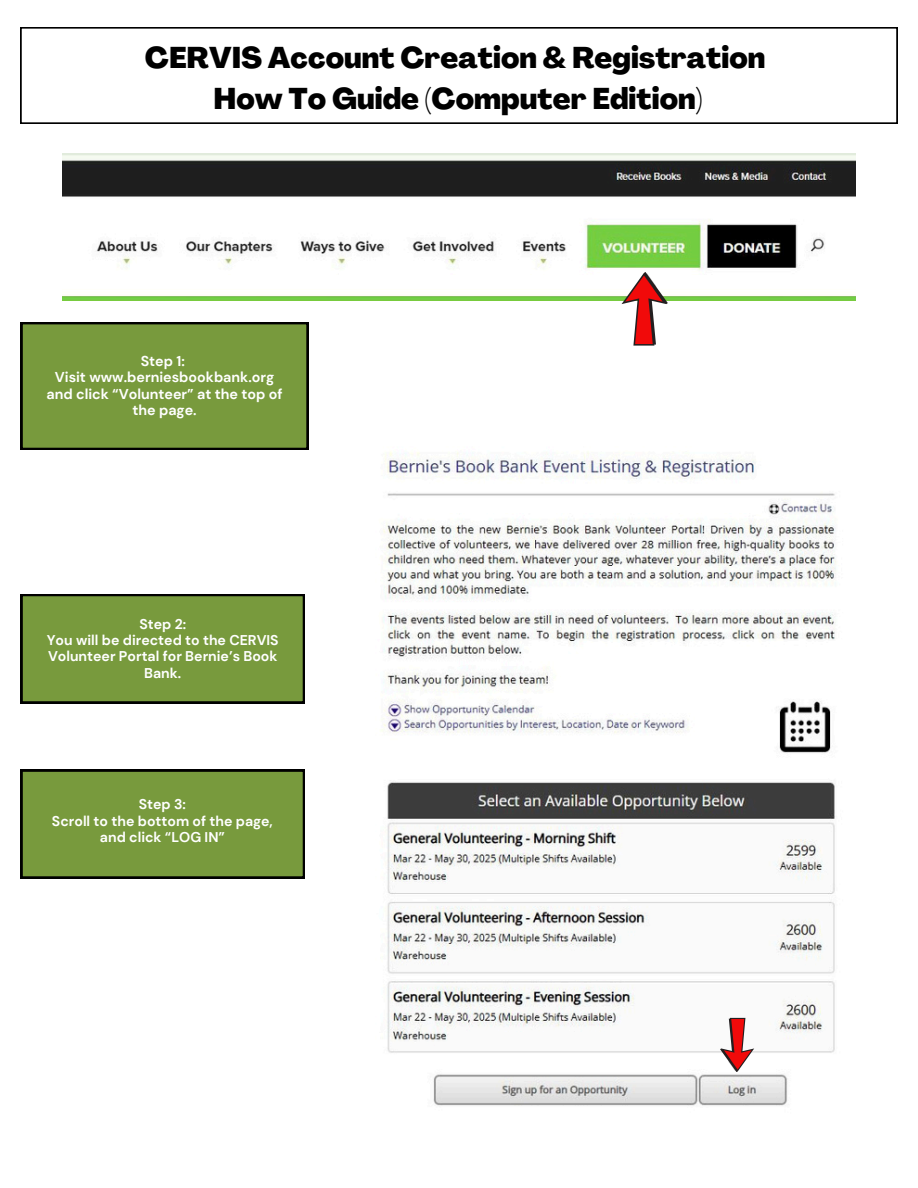
<style>
.page{position:relative;width:918px;height:1188px;background:#fff}
.page>*{position:absolute;margin:0;border:0;box-sizing:border-box;transform-origin:0 0}
.t1{font:800 29.55px/40.5px "Agrandir";color:#000;text-align:center}
.t2{font:700 14.25px/16.5px "DM Sans";color:#fff;text-align:center}
.t3{font:700 14.1px/16.4px "DM Sans";color:#fff;text-align:center}
</style>
<div class="page">
<svg style="left:21px;top:28px;width:876px;height:95px"></svg>
<div style="left:21px;top:770px;width:283px;height:108px;background:#789a3d"></div>
<div style="left:21px;top:594px;width:283px;height:109px;background:#789a3d"></div>
<img style="left:381px;top:451px;width:455px;height:655px">
<svg style="left:720px;top:1018px;width:34px;height:54px"></svg>
<img style="left:63px;top:153px;width:793px;height:148px">
<svg style="left:622px;top:272px;width:46px;height:74px"></svg>
<svg style="left:21px;top:322px;width:288px;height:128px;background:#6f8f38"></svg>
<h1 class="t1" style="left:145px;top:41px;width:622px">CERVIS Account Creation &amp; Registration<br>How To Guide (Computer Edition)</h1>
<p class="t2" style="left:141px;top:352px;width:46px">Step 1:</p>
<p class="t2" style="left:46px;top:369px;width:238px">Visit www.berniesbookbank.org and click “Volunteer” at the top of the page.</p>
<p class="t3" style="left:139px;top:616px;width:48px">Step 2:</p>
<p class="t3" style="left:47px;top:632px;width:233px">You will be directed to the CERVIS<br>Volunteer Portal for Bernie’s Book<br>Bank.</p>
<p class="t3" style="left:139px;top:796px;width:49px">Step 3:</p>
<p class="t3" style="left:52px;top:813px;width:222px">Scroll to the bottom of the page, and click “LOG IN”</p>
</div>
